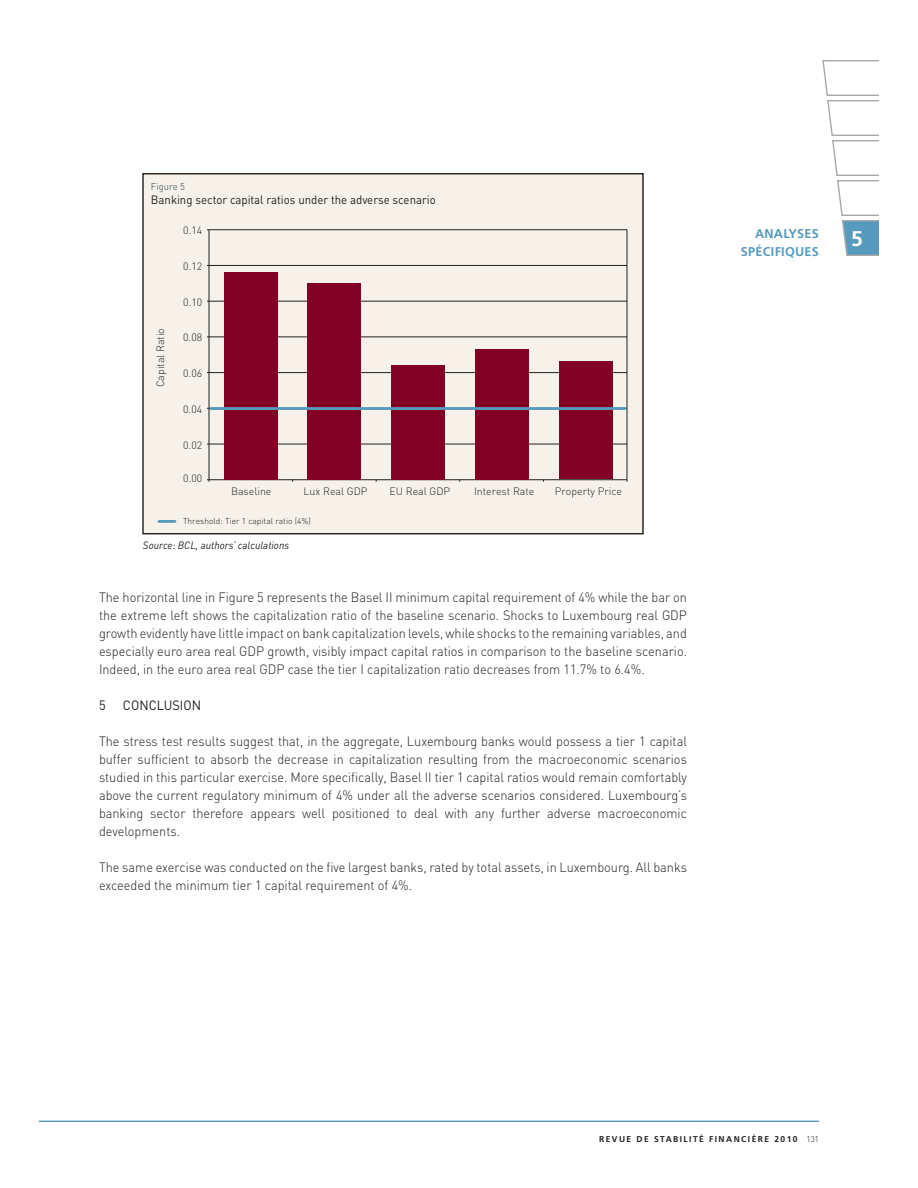
<style>
.page{position:relative;width:918px;height:1188px;background:#fff}
.page>*{position:absolute;margin:0;border:0;box-sizing:border-box;transform-origin:0 0}
.t1{font:700 21.15px "Frutiger";color:#fff}
.t2{font:300 13.35px/18px "DIN";color:#231f20;text-align:justify;scale:.95 1}
.t3{font:13.35px "DIN";color:#231f20;scale:.95 1}
.t4{font:700 12.75px/18.3px "Frutiger";letter-spacing:.02em;color:#569bbe;text-align:right}
.t5{font:12px "DIN";color:#231f20;scale:.95 1}
.t6{font:300 10.65px "DIN";color:#231f20}
.t7{font:italic 10.65px "DIN";color:#231f20;scale:.95 1}
.t8{font:9.9px "DIN";color:#5b6f7b;scale:.95 1}
.t9{font:700 8.4px "Frutiger";letter-spacing:.17em;color:#231f20}
.t10{font:300 8.4px "DIN";color:#231f20}
.s1{font-family:"DIN";font-weight:300}
</style>
<div class="page">
<hr style="left:39px;top:1121px;width:780px;height:1px;background:#569bbe">
<svg style="left:822px;top:60px;width:57px;height:196px"></svg>
<div style="left:143px;top:174px;width:500px;height:360px;background:#f7f2e9"></div>
<hr style="left:207px;top:229px;width:420px;height:1px;background:#231f20">
<hr style="left:207px;top:265px;width:420px;height:1px;background:#231f20">
<hr style="left:207px;top:301px;width:420px;height:1px;background:#231f20">
<hr style="left:207px;top:337px;width:420px;height:1px;background:#231f20">
<hr style="left:207px;top:372px;width:420px;height:1px;background:#231f20">
<hr style="left:207px;top:408px;width:420px;height:1px;background:#231f20">
<hr style="left:207px;top:444px;width:420px;height:1px;background:#231f20">
<hr style="left:207px;top:479px;width:420px;height:1px;background:#231f20">
<hr style="left:627px;top:230px;width:1px;height:250px;background:#231f20">
<hr style="left:209px;top:230px;width:1px;height:250px;background:#231f20">
<hr style="left:159px;top:520px;width:16px;height:3px;background:#569bbe">
<div style="left:224px;top:272px;width:54px;height:207px;background:#820024"></div>
<div style="left:308px;top:283px;width:53px;height:196px;background:#820024"></div>
<div style="left:391px;top:365px;width:54px;height:114px;background:#820024"></div>
<div style="left:475px;top:349px;width:54px;height:130px;background:#820024"></div>
<div style="left:559px;top:362px;width:54px;height:117px;background:#820024"></div>
<hr style="left:211px;top:407px;width:414px;height:3px;background:#569bbe">
<p class="t8" style="left:151px;top:183px;width:37px">Figure 5</p>
<p class="t5" style="left:151px;top:196px;width:301px">Banking sector capital ratios under the adverse scenario</p>
<p class="t6" style="left:183px;top:226px;width:21px">0.14</p>
<p class="t6" style="left:183px;top:262px;width:21px">0.12</p>
<p class="t6" style="left:156px;top:387px;width:61px;rotate:-90deg">Capital Ratio</p>
<p class="t6" style="left:183px;top:298px;width:21px">0.10</p>
<p class="t6" style="left:183px;top:334px;width:21px">0.08</p>
<p class="t6" style="left:183px;top:370px;width:21px">0.06</p>
<p class="t6" style="left:183px;top:405px;width:21px">0.04</p>
<p class="t6" style="left:183px;top:441px;width:21px">0.02</p>
<p class="t6" style="left:183px;top:474px;width:21px">0.00</p>
<p class="t6" style="left:231px;top:487px;width:42px">Baseline</p>
<p class="t6" style="left:304px;top:487px;width:66px">Lux Real GDP</p>
<p class="t6" style="left:390px;top:487px;width:62px">EU Real GDP</p>
<p class="t6" style="left:474px;top:487px;width:62px">Interest Rate</p>
<p class="t6" style="left:555px;top:487px;width:69px">Property Price</p>
<p class="t10" style="left:183px;top:518px;width:129px">Threshold: Tier 1 capital ratio (4%)</p>
<p class="t7" style="left:143px;top:539px;width:155px">Source: BCL, authors’ calculations</p>
<p class="t2" style="left:99px;top:590px;width:621px">The horizontal line in Figure 5 represents the Basel II minimum capital requirement of 4% while the bar on the extreme left shows the capitalization ratio of the baseline scenario. Shocks to Luxembourg real GDP growth evidently have little impact on bank capitalization levels, while shocks to the remaining variables, and especially euro area real GDP growth, visibly impact capital ratios in comparison to the baseline scenario.<br>Indeed, in the euro area real GDP case the tier I capitalization ratio decreases from 11.7% to 6.4%.</p>
<p class="t3" style="left:99px;top:700px;width:8px">5</p>
<p class="t3" style="left:123px;top:700px;width:84px">CONCLUSION</p>
<p class="t2" style="left:99px;top:734px;width:621px">The stress test results suggest that, in the aggregate, Luxembourg banks would possess a tier 1 capital buffer sufficient to absorb the decrease in capitalization resulting from the macroeconomic scenarios studied in this particular exercise. More specifically, Basel II tier 1 capital ratios would remain comfortably above the current regulatory minimum of 4% under all the adverse scenarios considered. Luxembourg’s banking sector therefore appears well positioned to deal with any further adverse macroeconomic developments.</p>
<p class="t2" style="left:99px;top:860px;width:621px">The same exercise was conducted on the five largest banks, rated by total assets, in Luxembourg. All banks exceeded the minimum tier 1 capital requirement of 4%.</p>
<p class="t4" style="left:741px;top:225px;width:80px">ANALYSES<br>SPÉCIFIQUES</p>
<h1 class="t1" style="left:851px;top:230px;width:13px">5</h1>
<p class="t9" style="left:599px;top:1136px;width:221px">REVUE DE STABILITÉ FINANCIÈRE 2010 <span class="s1">131</span></p>
</div>
